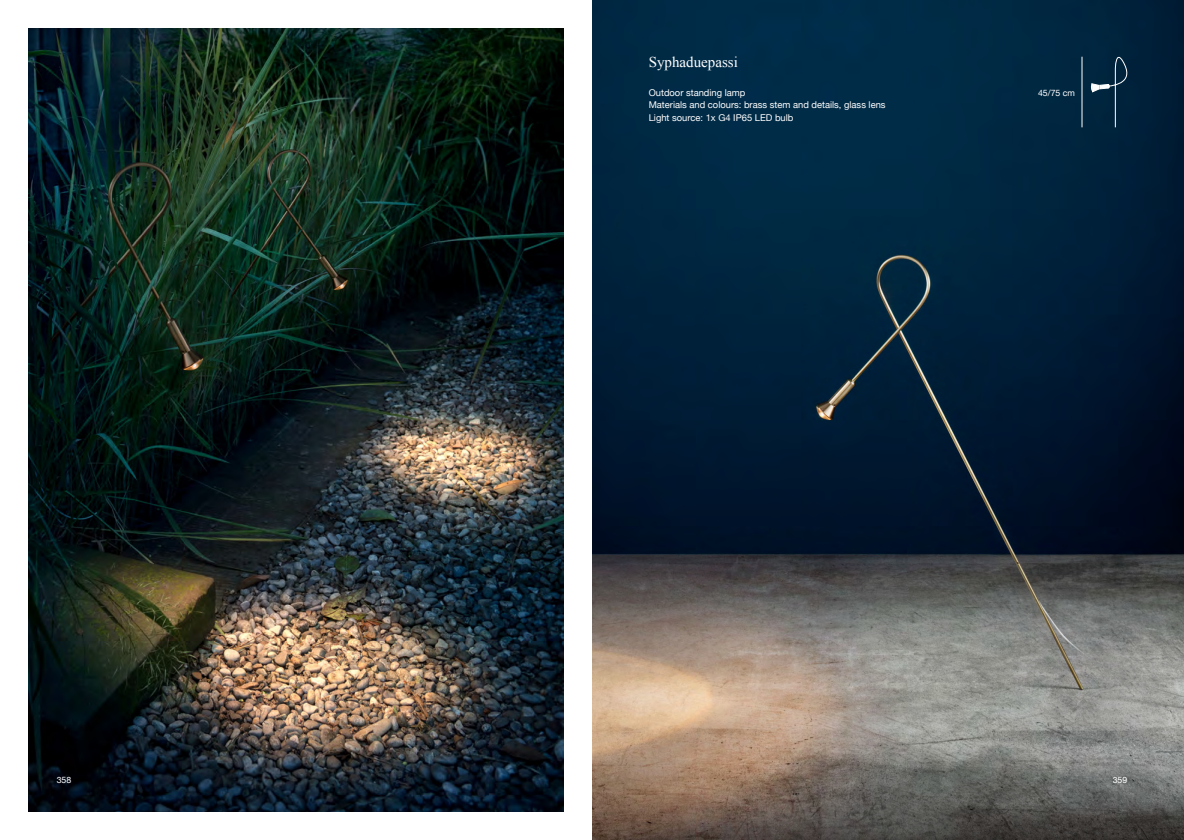
<style>
.page{position:relative;width:1184px;height:840px;background:#fff}
.page>*{position:absolute;margin:0;border:0;box-sizing:border-box;transform-origin:0 0}
.t1{font:15px "Times New Roman";color:#fff}
.t2{font:9.38px/12.5px "Helvetica Neue";color:#fff}
.t3{font:8.75px "Helvetica Neue";color:#fff}
</style>
<div class="page">
<img style="left:28px;top:28px;width:535px;height:783px">
<img style="left:592px;top:0;width:591px;height:840px">
<hr style="left:1081px;top:57px;width:1px;height:70px;background:#fff">
<svg style="left:1090px;top:49px;width:45px;height:79px;background:#0f3048"></svg>
<h1 class="t1" style="left:648px;top:54px;width:91px">Syphaduepassi</h1>
<p class="t2" style="left:648px;top:86px;width:238px">Outdoor standing lamp<br>Materials and colours: brass stem and details, glass lens<br>Light source: 1x G4 IP65 LED bulb</p>
<p class="t3" style="left:1038px;top:88px;width:38px">45/75 cm</p>
<p class="t3" style="left:57px;top:775px;width:16px">358</p>
<p class="t3" style="left:1112px;top:775px;width:16px">359</p>
</div>
